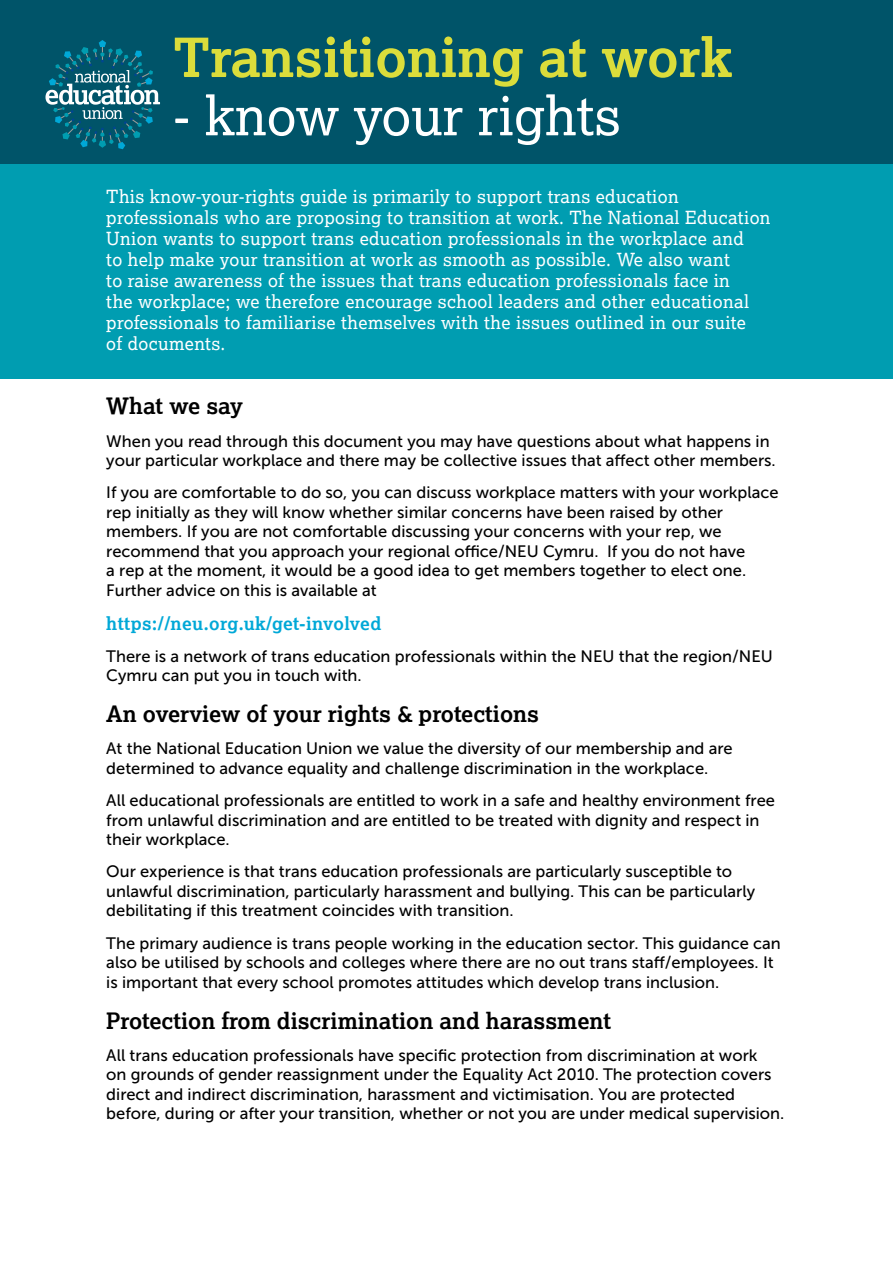
<style>
.page{position:relative;width:893px;height:1263px;background:#fff}
.page>*{position:absolute;margin:0;border:0;box-sizing:border-box;transform-origin:0 0}
.t1{font:700 54px "Lexia";color:#dbdd3b}
.t2{font:54px "Lexia";color:#fff}
.t3{font:700 22.5px "Lexia";color:#000}
.t4{font:18px/21px "Lexia";letter-spacing:.02em;color:#fff}
.t5{font:700 18px "Lexia";letter-spacing:.02em;color:#00a8d7}
.t6{font:16.5px/19.5px "Museo Sans 500";color:#000}
</style>
<div class="page">
<div style="left:0;top:0;width:893px;height:164px;background:#005469"></div>
<div style="left:0;top:164px;width:893px;height:214px;background:#009db1"></div>
<svg style="left:45px;top:40px;width:115px;height:109px"></svg>
<h1 class="t1" style="left:173px;top:23px;width:561px">Transitioning at work</h1>
<h1 class="t2" style="left:173px;top:82px;width:449px">- know your rights</h1>
<p class="t4" style="left:106px;top:185px;width:666px">This know-your-rights guide is primarily to support trans education professionals who are proposing to transition at work. The National Education Union wants to support trans education professionals in the workplace and<br>to help make your transition at work as smooth as possible. We also want<br>to raise awareness of the issues that trans education professionals face in<br>the workplace; we therefore encourage school leaders and other educational professionals to familiarise themselves with the issues outlined in our suite<br>of documents.</p>
<h2 class="t3" style="left:106px;top:392px;width:138px">What we say</h2>
<p class="t6" style="left:106px;top:431px;width:671px">When you read through this document you may have questions about what happens in your particular workplace and there may be collective issues that affect other members.</p>
<p class="t6" style="left:106px;top:483px;width:674px">If you are comfortable to do so, you can discuss workplace matters with your workplace rep initially as they will know whether similar concerns have been raised by other members. If you are not comfortable discussing your concerns with your rep, we recommend that you approach your regional office/NEU Cymru. If you do not have<br>a rep at the moment, it would be a good idea to get members together to elect one.<br>Further advice on this is available at</p>
<p class="t5" style="left:106px;top:612px;width:276px">https://neu.org.uk/get-involved</p>
<p class="t6" style="left:106px;top:646px;width:668px">There is a network of trans education professionals within the NEU that the region/NEU<br>Cymru can put you in touch with.</p>
<h2 class="t3" style="left:106px;top:700px;width:434px">An overview of your rights &amp; protections</h2>
<p class="t6" style="left:106px;top:739px;width:628px">At the National Education Union we value the diversity of our membership and are determined to advance equality and challenge discrimination in the workplace.</p>
<p class="t6" style="left:106px;top:791px;width:670px">All educational professionals are entitled to work in a safe and healthy environment free from unlawful discrimination and are entitled to be treated with dignity and respect in their workplace.</p>
<p class="t6" style="left:106px;top:862px;width:650px">Our experience is that trans education professionals are particularly susceptible to unlawful discrimination, particularly harassment and bullying. This can be particularly debilitating if this treatment coincides with transition.</p>
<p class="t6" style="left:106px;top:933px;width:676px">The primary audience is trans people working in the education sector. This guidance can also be utilised by schools and colleges where there are no out trans staff/employees. It is important that every school promotes attitudes which develop trans inclusion.</p>
<h2 class="t3" style="left:106px;top:1006px;width:506px">Protection from discrimination and harassment</h2>
<p class="t6" style="left:106px;top:1045px;width:680px">All trans education professionals have specific protection from discrimination at work<br>on grounds of gender reassignment under the Equality Act 2010. The protection covers direct and indirect discrimination, harassment and victimisation. You are protected before, during or after your transition, whether or not you are under medical supervision.</p>
</div>
